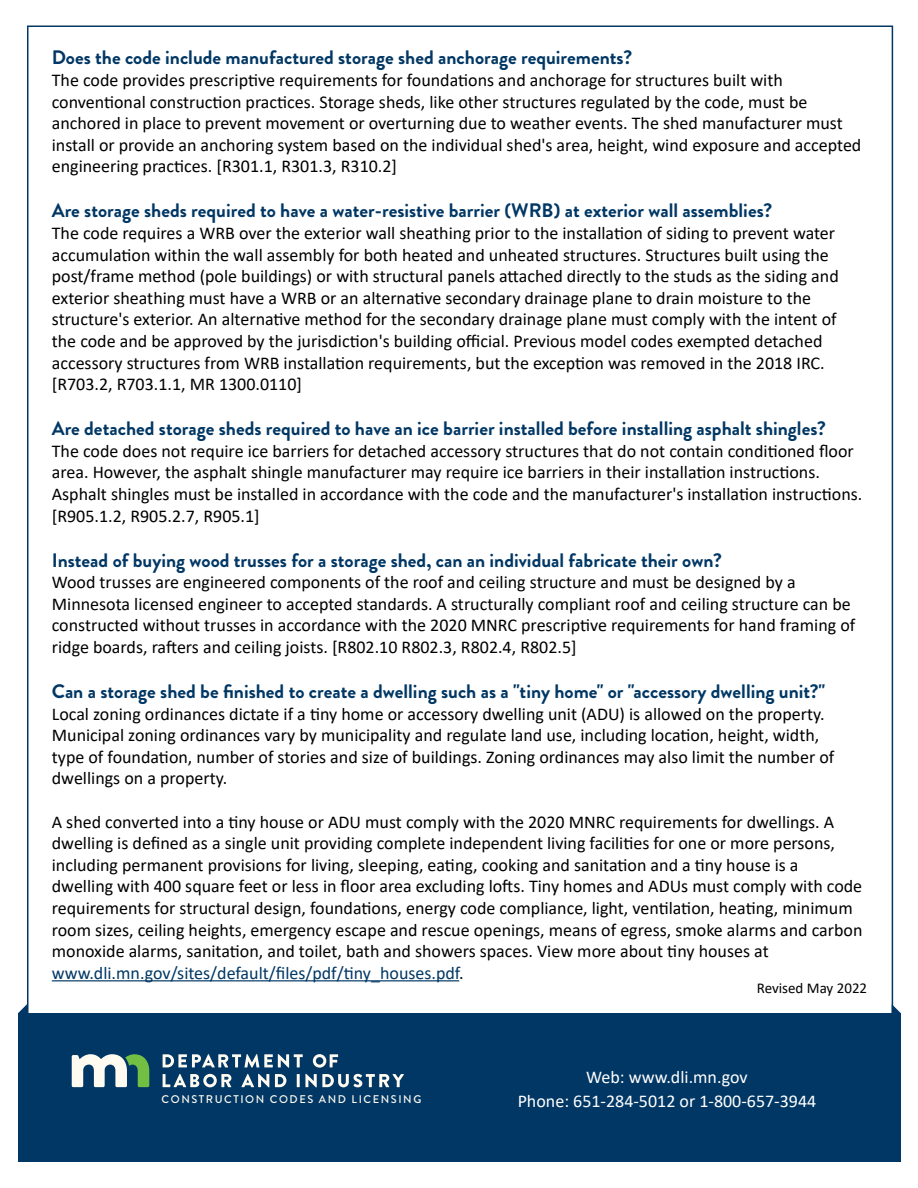
<style>
.page{position:relative;width:918px;height:1188px;background:#fff}
.page>*{position:absolute;margin:0;border:0;box-sizing:border-box;transform-origin:0 0}
.t1{font:700 19.5px "Brandon Grotesque";color:#003764}
.t2{font:18px/21.6px "Calibri";color:#000}
.t3{font:18px/24px "Calibri";color:#fff;text-align:center}
.t4{font:15px "Calibri";color:#000}
.t5{font:500 11.1px "Brandon Grotesque";letter-spacing:.14em;color:#fffbf1}
.s1{color:#003764}
</style>
<div class="page">
<div style="left:18px;top:1013px;width:883px;height:149px;background:#003764"></div>
<svg style="left:18px;top:1004px;width:9px;height:9px"></svg>
<svg style="left:892px;top:1004px;width:9px;height:9px"></svg>
<svg style="left:72px;top:1054px;width:77px;height:33px"></svg>
<svg style="left:163px;top:1054px;width:140px;height:14px"></svg>
<svg style="left:313px;top:1054px;width:25px;height:14px"></svg>
<svg style="left:163px;top:1074px;width:68px;height:13px"></svg>
<svg style="left:241px;top:1074px;width:28px;height:13px"></svg>
<svg style="left:275px;top:1074px;width:11px;height:13px"></svg>
<svg style="left:297px;top:1074px;width:107px;height:13px"></svg>
<hr style="left:52px;top:980px;width:407px;height:1px;background:#003764">
<p class="t1" style="left:52px;top:44px;width:582px">Does the code include manufactured storage shed anchorage requirements?</p>
<p class="t2" style="left:52px;top:69px;width:811px">The code provides prescriptive requirements for foundations and anchorage for structures built with conventional construction practices. Storage sheds, like other structures regulated by the code, must be anchored in place to prevent movement or overturning due to weather events. The shed manufacturer must install or provide an anchoring system based on the individual shed's area, height, wind exposure and accepted engineering practices. [R301.1, R301.3, R310.2]</p>
<p class="t1" style="left:52px;top:197px;width:722px">Are storage sheds required to have a water-resistive barrier (WRB) at exterior wall assemblies?</p>
<p class="t2" style="left:52px;top:222px;width:788px">The code requires a WRB over the exterior wall sheathing prior to the installation of siding to prevent water accumulation within the wall assembly for both heated and unheated structures. Structures built using the post/frame method (pole buildings) or with structural panels attached directly to the studs as the siding and exterior sheathing must have a WRB or an alternative secondary drainage plane to drain moisture to the structure's exterior. An alternative method for the secondary drainage plane must comply with the intent of the code and be approved by the jurisdiction's building official. Previous model codes exempted detached accessory structures from WRB installation requirements, but the exception was removed in the 2018 IRC. [R703.2, R703.1.1, MR 1300.0110]</p>
<p class="t1" style="left:52px;top:415px;width:776px">Are detached storage sheds required to have an ice barrier installed before installing asphalt shingles?</p>
<p class="t2" style="left:52px;top:440px;width:812px">The code does not require ice barriers for detached accessory structures that do not contain conditioned floor area. However, the asphalt shingle manufacturer may require ice barriers in their installation instructions.<br>Asphalt shingles must be installed in accordance with the code and the manufacturer's installation instructions. [R905.1.2, R905.2.7, R905.1]</p>
<p class="t1" style="left:52px;top:546px;width:672px">Instead of buying wood trusses for a storage shed, can an individual fabricate their own?</p>
<p class="t2" style="left:52px;top:571px;width:805px">Wood trusses are engineered components of the roof and ceiling structure and must be designed by a Minnesota licensed engineer to accepted standards. A structurally compliant roof and ceiling structure can be constructed without trusses in accordance with the 2020 MNRC prescriptive requirements for hand framing of ridge boards, rafters and ceiling joists. [R802.10 R802.3, R802.4, R802.5]</p>
<p class="t1" style="left:52px;top:678px;width:775px">Can a storage shed be finished to create a dwelling such as a "tiny home" or "accessory dwelling unit?"</p>
<p class="t2" style="left:52px;top:702px;width:784px">Local zoning ordinances dictate if a tiny home or accessory dwelling unit (ADU) is allowed on the property.<br>Municipal zoning ordinances vary by municipality and regulate land use, including location, height, width, type of foundation, number of stories and size of buildings. Zoning ordinances may also limit the number of dwellings on a property.</p>
<p class="t2" style="left:52px;top:810px;width:812px">A shed converted into a tiny house or ADU must comply with the 2020 MNRC requirements for dwellings. A dwelling is defined as a single unit providing complete independent living facilities for one or more persons, including permanent provisions for living, sleeping, eating, cooking and sanitation and a tiny house is a dwelling with 400 square feet or less in floor area excluding lofts. Tiny homes and ADUs must comply with code requirements for structural design, foundations, energy code compliance, light, ventilation, heating, minimum room sizes, ceiling heights, emergency escape and rescue openings, means of egress, smoke alarms and carbon monoxide alarms, sanitation, and toilet, bath and showers spaces. View more about tiny houses at <span class="s1">www.dli.mn.gov/sites/default/files/pdf/tiny_houses.pdf</span>.</p>
<p class="t4" style="left:757px;top:978px;width:112px">Revised May 2022</p>
<p class="t5" style="left:162px;top:1092px;width:261px">CONSTRUCTION CODES AND LICENSING</p>
<p class="t3" style="left:518px;top:1065px;width:300px">Web: www.dli.mn.gov<br>Phone: 651-284-5012 or 1-800-657-3944</p>
</div>
